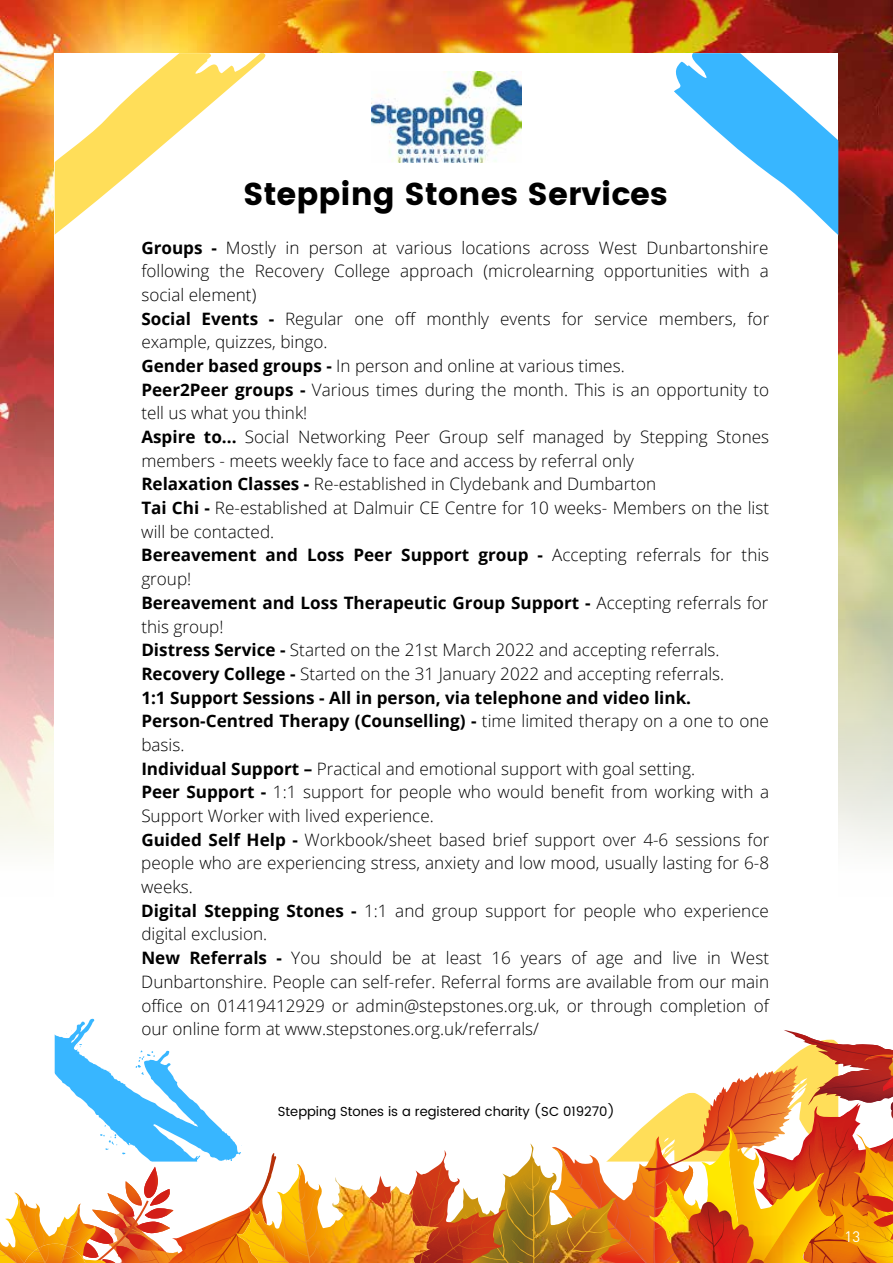
<style>
.page{position:relative;width:893px;height:1263px;background:#fff}
.page>*{position:absolute;margin:0;border:0;box-sizing:border-box;transform-origin:0 0}
.t1{font:31.65px "Poppins";color:#000}
.t2{font:300 17.1px/23.7px "Open Sans";color:#000}
.t3{font:15px "DIN";color:#fff}
.t4{font:13.2px "Poppins";color:#000}
.s1{font-weight:700}
</style>
<div class="page">
<img style="left:0;top:0;width:893px;height:850px">
<div style="left:55px;top:53px;width:783px;height:1108px;background:#fff"></div>
<svg style="left:55px;top:53px;width:211px;height:182px"></svg>
<svg style="left:674px;top:53px;width:164px;height:182px"></svg>
<img style="left:372px;top:72px;width:150px;height:90px">
<svg style="left:0;top:1018px;width:893px;height:245px"></svg>
<img style="left:305px;top:1177px;width:363px;height:86px">
<img style="left:0;top:833px;width:16px;height:17px">
<h1 class="t1" style="left:243px;top:176px;width:426px">Stepping Stones Services</h1>
<p class="t2" style="left:141px;top:235px;width:630px"><span class="s1">Groups -</span> Mostly in person at various locations across West Dunbartonshire following the Recovery College approach (microlearning opportunities with a social element)<br><span class="s1">Social Events -</span> Regular one off monthly events for service members, for example, quizzes, bingo.<br><span class="s1">Gender based groups -</span> In person and online at various times.<br><span class="s1">Peer2Peer groups -</span> Various times during the month. This is an opportunity to tell us what you think!<br><span class="s1">Aspire to...</span> Social Networking Peer Group self managed by Stepping Stones members - meets weekly face to face and access by referral only<br><span class="s1">Relaxation Classes -</span> Re-established in Clydebank and Dumbarton<br><span class="s1">Tai Chi -</span> Re-established at Dalmuir CE Centre for 10 weeks- Members on the list will be contacted.<br><span class="s1">Bereavement and Loss Peer Support group -</span> Accepting referrals for this group!<br><span class="s1">Bereavement and Loss Therapeutic Group Support -</span> Accepting referrals for this group!<br><span class="s1">Distress Service -</span> Started on the 21st March 2022 and accepting referrals.<br><span class="s1">Recovery College -</span> Started on the 31 January 2022 and accepting referrals.<br><span class="s1">1:1 Support Sessions - All in person, via telephone and video link.<br>Person-Centred Therapy (Counselling) -</span> time limited therapy on a one to one basis.<br><span class="s1">Individual Support –</span> Practical and emotional support with goal setting.<br><span class="s1">Peer Support -</span> 1:1 support for people who would benefit from working with a Support Worker with lived experience.<br><span class="s1">Guided Self Help -</span> Workbook/sheet based brief support over 4-6 sessions for people who are experiencing stress, anxiety and low mood, usually lasting for 6-8 weeks.<br><span class="s1">Digital Stepping Stones -</span> 1:1 and group support for people who experience digital exclusion.<br><span class="s1">New Referrals -</span> You should be at least 16 years of age and live in West Dunbartonshire. People can self-refer. Referral forms are available from our main office on 01419412929 or admin@stepstones.org.uk, or through completion of our online form at www.stepstones.org.uk/referrals/</p>
<p class="t4" style="left:278px;top:1101px;width:338px">Stepping Stones is a registered charity (SC 019270)</p>
<p class="t3" style="left:845px;top:1228px;width:17px">13</p>
</div>
